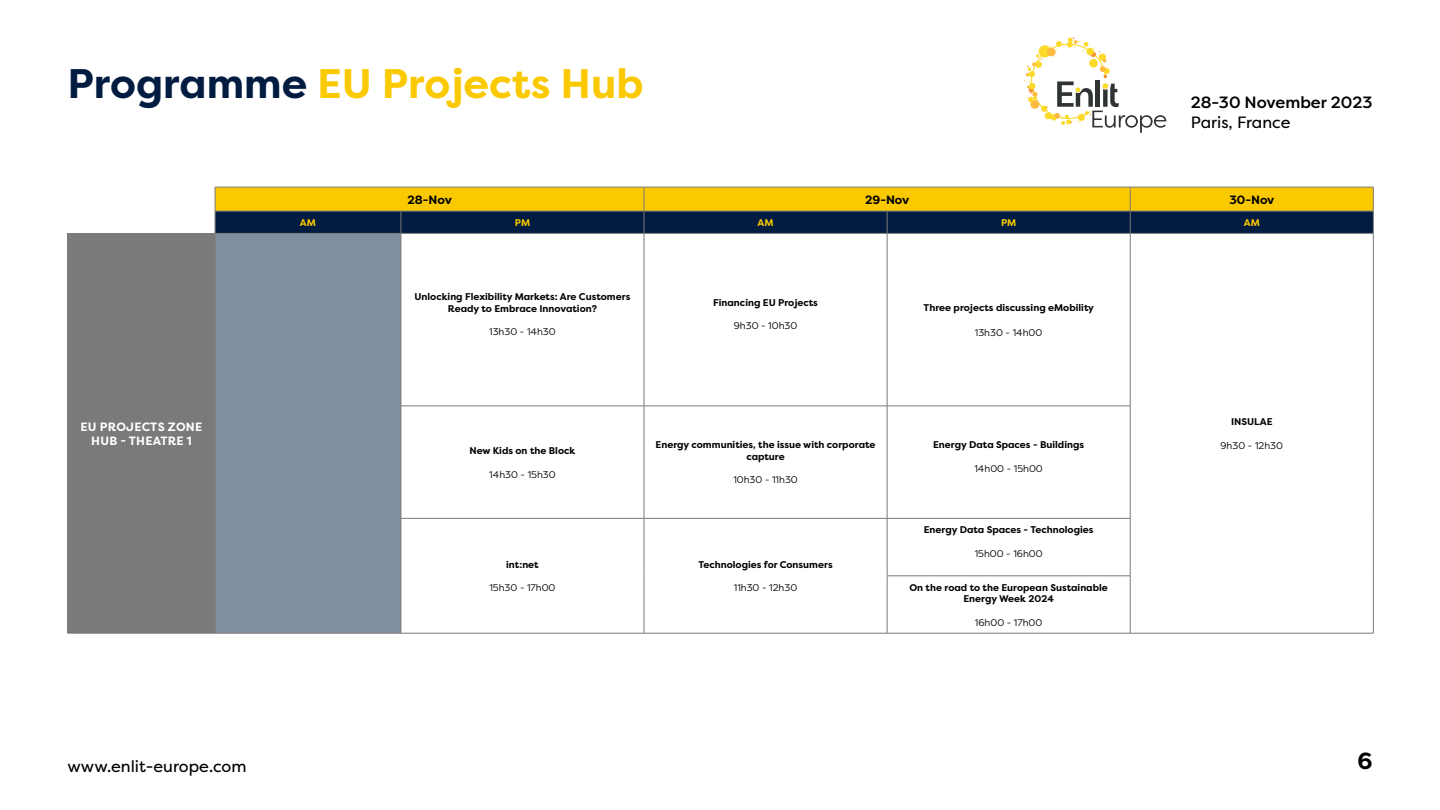
<style>
.page{position:relative;width:1440px;height:810px;background:#fff}
.page>*{position:absolute;margin:0;border:0;box-sizing:border-box;transform-origin:0 0}
.t1{font:700 41.25px "Filson Pro";color:#fac900}
.t2{font:700 23.25px "Filson Pro";color:#000}
.t3{font:16.35px "Filson Pro";color:#000}
.t4{font:500 16.35px "Filson Pro";color:#000}
.t5{font:700 12px/14.4px "Filson Pro";letter-spacing:.02em;color:#fff;text-align:center}
.t6{font:700 12px "Filson Pro";letter-spacing:-.01em;color:#000}
.t7{font:700 9.75px/11.7px "Filson Pro";color:#000;text-align:center}
.t8{font:9.75px "Filson Pro";color:#000}
.t9{font:700 9.75px "Filson Pro";color:#fac900}
.s1{color:#011c40}
</style>
<div class="page">
<svg style="left:1024px;top:37px;width:142px;height:96px"></svg>
<div style="left:68px;top:233px;width:147px;height:400px;background:#7a7a7a"></div>
<div style="left:215px;top:233px;width:186px;height:400px;background:#808e9f"></div>
<svg style="left:402px;top:234px;width:971px;height:399px"></svg>
<svg style="left:215px;top:187px;width:1159px;height:46px;background:#827622"></svg>
<hr style="left:215px;top:233px;width:186px;height:1px;background:#7a7a7a">
<hr style="left:215px;top:234px;width:1px;height:172px;background:#7a7a7a">
<hr style="left:215px;top:406px;width:1px;height:112px;background:#7a7a7a">
<hr style="left:215px;top:518px;width:1px;height:58px;background:#7a7a7a">
<hr style="left:215px;top:576px;width:1px;height:57px;background:#7a7a7a">
<hr style="left:215px;top:633px;width:186px;height:1px;background:#7a7a7a">
<hr style="left:401px;top:233px;width:243px;height:1px;background:#7a7a7a">
<hr style="left:401px;top:234px;width:1px;height:172px;background:#7a7a7a">
<hr style="left:644px;top:233px;width:243px;height:1px;background:#7a7a7a">
<hr style="left:644px;top:234px;width:1px;height:172px;background:#7a7a7a">
<hr style="left:887px;top:233px;width:243px;height:1px;background:#7a7a7a">
<hr style="left:887px;top:234px;width:1px;height:172px;background:#7a7a7a">
<hr style="left:1130px;top:233px;width:244px;height:1px;background:#7a7a7a">
<hr style="left:1130px;top:234px;width:1px;height:172px;background:#7a7a7a">
<hr style="left:1373px;top:234px;width:1px;height:172px;background:#7a7a7a">
<hr style="left:1373px;top:406px;width:1px;height:112px;background:#7a7a7a">
<hr style="left:1373px;top:518px;width:1px;height:58px;background:#7a7a7a">
<hr style="left:1373px;top:576px;width:1px;height:57px;background:#7a7a7a">
<hr style="left:68px;top:633px;width:147px;height:1px;background:#7a7a7a">
<hr style="left:401px;top:406px;width:243px;height:1px;background:#7a7a7a">
<hr style="left:401px;top:406px;width:1px;height:112px;background:#7a7a7a">
<hr style="left:644px;top:406px;width:243px;height:1px;background:#7a7a7a">
<hr style="left:644px;top:406px;width:1px;height:112px;background:#7a7a7a">
<hr style="left:887px;top:406px;width:243px;height:1px;background:#7a7a7a">
<hr style="left:887px;top:406px;width:1px;height:112px;background:#7a7a7a">
<hr style="left:1130px;top:406px;width:1px;height:112px;background:#7a7a7a">
<hr style="left:401px;top:518px;width:243px;height:1px;background:#7a7a7a">
<hr style="left:401px;top:519px;width:1px;height:57px;background:#7a7a7a">
<hr style="left:644px;top:518px;width:243px;height:1px;background:#7a7a7a">
<hr style="left:644px;top:519px;width:1px;height:57px;background:#7a7a7a">
<hr style="left:887px;top:518px;width:243px;height:1px;background:#7a7a7a">
<hr style="left:887px;top:519px;width:1px;height:57px;background:#7a7a7a">
<hr style="left:1130px;top:519px;width:1px;height:57px;background:#7a7a7a">
<hr style="left:401px;top:576px;width:1px;height:57px;background:#7a7a7a">
<hr style="left:644px;top:576px;width:1px;height:57px;background:#7a7a7a">
<hr style="left:887px;top:576px;width:243px;height:1px;background:#7a7a7a">
<hr style="left:887px;top:576px;width:1px;height:57px;background:#7a7a7a">
<hr style="left:1130px;top:576px;width:1px;height:57px;background:#7a7a7a">
<hr style="left:401px;top:633px;width:243px;height:1px;background:#7a7a7a">
<hr style="left:644px;top:633px;width:243px;height:1px;background:#7a7a7a">
<hr style="left:887px;top:633px;width:243px;height:1px;background:#7a7a7a">
<hr style="left:1130px;top:633px;width:244px;height:1px;background:#7a7a7a">
<h1 class="t1" style="left:67px;top:58px;width:578px"><span class="s1">Programme</span> EU Projects Hub</h1>
<h3 class="t4" style="left:1191px;top:91px;width:183px">28-30 November 2023</h3>
<h3 class="t3" style="left:1191px;top:111px;width:101px">Paris, France</h3>
<p class="t6" style="left:408px;top:192px;width:46px">28-Nov</p>
<p class="t6" style="left:865px;top:192px;width:46px">29-Nov</p>
<p class="t6" style="left:1229px;top:192px;width:46px">30-Nov</p>
<p class="t9" style="left:300px;top:216px;width:18px">AM</p>
<p class="t9" style="left:515px;top:216px;width:17px">PM</p>
<p class="t9" style="left:758px;top:216px;width:18px">AM</p>
<p class="t9" style="left:1001px;top:216px;width:17px">PM</p>
<p class="t9" style="left:1244px;top:216px;width:18px">AM</p>
<p class="t5" style="left:81px;top:419px;width:123px">EU PROJECTS ZONE<br>HUB - THEATRE 1</p>
<p class="t7" style="left:415px;top:291px;width:217px">Unlocking Flexibility Markets: Are Customers<br>Ready to Embrace Innovation?</p>
<p class="t8" style="left:489px;top:325px;width:68px">13h30 - 14h30</p>
<p class="t7" style="left:713px;top:297px;width:106px">Financing EU Projects</p>
<p class="t8" style="left:734px;top:319px;width:65px">9h30 - 10h30</p>
<p class="t7" style="left:924px;top:302px;width:172px">Three projects discussing eMobility</p>
<p class="t8" style="left:975px;top:326px;width:69px">13h30 - 14h00</p>
<p class="t7" style="left:470px;top:445px;width:107px">New Kids on the Block</p>
<p class="t8" style="left:489px;top:468px;width:68px">14h30 - 15h30</p>
<p class="t7" style="left:656px;top:439px;width:222px">Energy communities, the issue with corporate capture</p>
<p class="t8" style="left:733px;top:474px;width:66px">10h30 - 11h30</p>
<p class="t7" style="left:933px;top:439px;width:153px">Energy Data Spaces - Buildings</p>
<p class="t8" style="left:974px;top:462px;width:70px">14h00 - 15h00</p>
<p class="t7" style="left:1231px;top:416px;width:43px">INSULAE</p>
<p class="t8" style="left:1221px;top:439px;width:64px">9h30 - 12h30</p>
<p class="t7" style="left:506px;top:559px;width:34px">int:net</p>
<p class="t8" style="left:489px;top:581px;width:68px">15h30 - 17h00</p>
<p class="t7" style="left:698px;top:559px;width:136px">Technologies for Consumers</p>
<p class="t8" style="left:734px;top:581px;width:65px">11h30 - 12h30</p>
<p class="t7" style="left:924px;top:524px;width:171px">Energy Data Spaces - Technologies</p>
<p class="t8" style="left:975px;top:547px;width:69px">15h00 - 16h00</p>
<p class="t7" style="left:909px;top:582px;width:200px">On the road to the European Sustainable<br>Energy Week 2024</p>
<p class="t8" style="left:975px;top:616px;width:69px">16h00 - 17h00</p>
<h3 class="t3" style="left:68px;top:755px;width:181px">www.enlit-europe.com</h3>
<h2 class="t2" style="left:1357px;top:746px;width:17px">6</h2>
</div>
